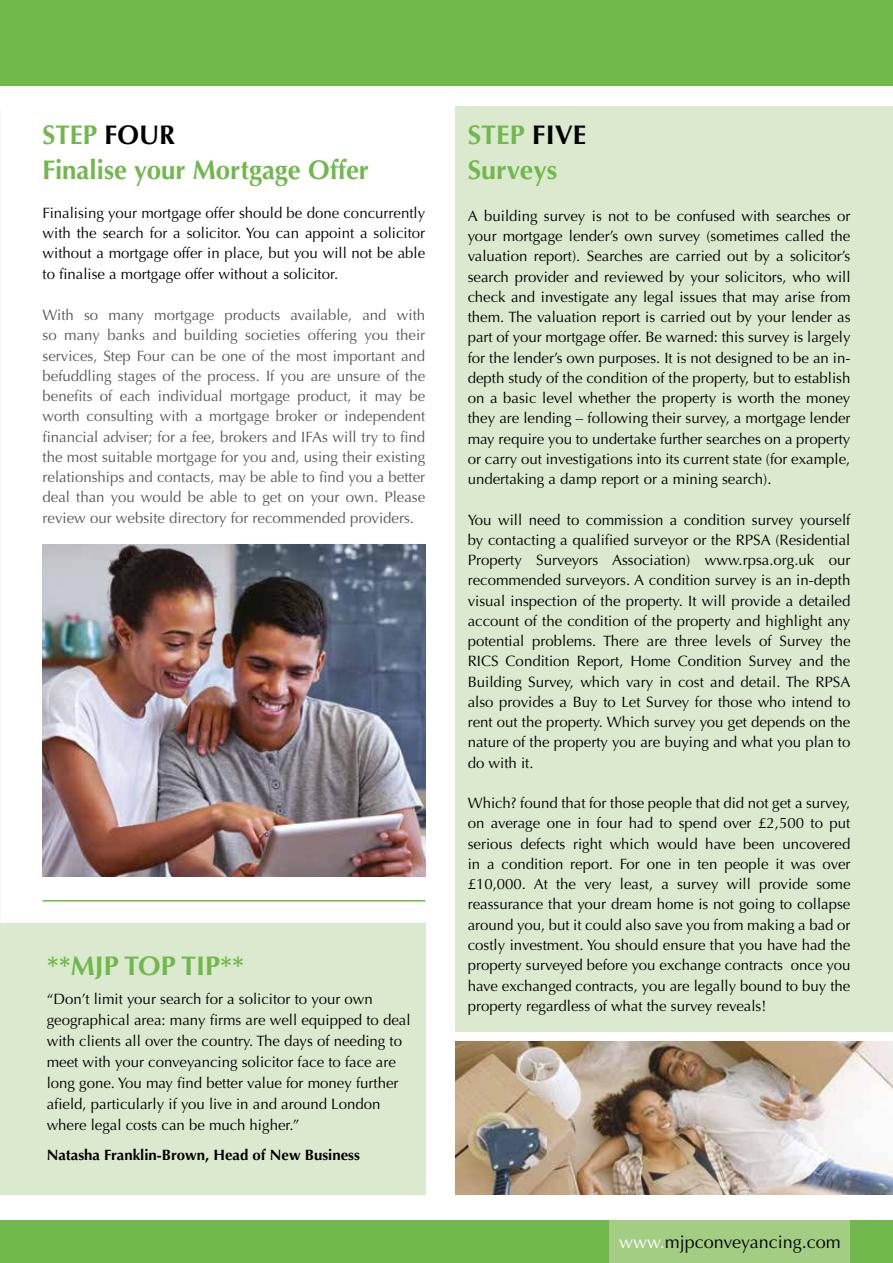
<style>
.page{position:relative;width:893px;height:1263px;background:#fff}
.page>*{position:absolute;margin:0;border:0;box-sizing:border-box;transform-origin:0 0}
.t1{font:700 27px/35.2px "Optima";color:#71b84c;scale:.96 1}
.t2{font:700 27px/35.2px "Optima";color:#71b84c}
.t3{font:18px "Optima";color:#000}
.t4{font:15px/20.2px "Optima";color:#000;text-align:justify}
.t5{font:15px/20.2px "Optima";color:#575756;text-align:justify}
.t6{font:700 15px "Optima";color:#000}
.s1{color:#000}
.s2{color:#fff}
</style>
<div class="page">
<div style="left:0;top:0;width:893px;height:85px;background:#71b84c"></div>
<div style="left:0;top:1220px;width:893px;height:43px;background:#71b84c"></div>
<div style="left:609px;top:1220px;width:241px;height:43px;background:#a4cd84"></div>
<div style="left:455px;top:106px;width:438px;height:926px;background:#dbeace"></div>
<div style="left:0;top:923px;width:425px;height:272px;background:#dbeace"></div>
<img style="left:43px;top:544px;width:382px;height:332px">
<img style="left:455px;top:1042px;width:438px;height:153px">
<hr style="left:43px;top:900px;width:382px;height:1px;background:#71b84c">
<h1 class="t1" style="left:43px;top:117px;width:342px">STEP <span class="s1">FOUR<br></span>Finalise your Mortgage Offer</h1>
<h1 class="t2" style="left:468px;top:117px;width:120px">STEP <span class="s1">FIVE<br></span>Surveys</h1>
<p class="t4" style="left:468px;top:206px;width:384px">A building survey is not to be confused with searches or your mortgage lender’s own survey (sometimes called the valuation report). Searches are carried out by a solicitor’s search provider and reviewed by your solicitors, who will check and investigate any legal issues that may arise from them. The valuation report is carried out by your lender as part of your mortgage offer. Be warned: this survey is largely for the lender’s own purposes. It is not designed to be an in&shy;depth study of the condition of the property, but to establish on a basic level whether the property is worth the money they are lending – following their survey, a mortgage lender may require you to undertake further searches on a property or carry out investigations into its current state (for example, undertaking a damp report or a mining search).</p>
<p class="t4" style="left:468px;top:510px;width:384px">You will need to commission a condition survey yourself by contacting a qualified surveyor or the RPSA (Residential Property Surveyors Association) www.rpsa.org.uk our recommended surveyors. A condition survey is an in-depth visual inspection of the property. It will provide a detailed account of the condition of the property and highlight any potential problems. There are three levels of Survey the RICS Condition Report, Home Condition Survey and the Building Survey, which vary in cost and detail. The RPSA also provides a Buy to Let Survey for those who intend to rent out the property. Which survey you get depends on the nature of the property you are buying and what you plan to do with it.</p>
<p class="t4" style="left:468px;top:793px;width:384px">Which? found that for those people that did not get a survey, on average one in four had to spend over £2,500 to put serious defects right which would have been uncovered in a condition report. For one in ten people it was over £10,000. At the very least, a survey will provide some reassurance that your dream home is not going to collapse around you, but it could also save you from making a bad or costly investment. You should ensure that you have had the property surveyed before you exchange contracts once you have exchanged contracts, you are legally bound to buy the property regardless of what the survey reveals!</p>
<p class="t4" style="left:43px;top:203px;width:384px">Finalising your mortgage offer should be done concurrently with the search for a solicitor. You can appoint a solicitor without a mortgage offer in place, but you will not be able to finalise a mortgage offer without a solicitor.</p>
<p class="t5" style="left:43px;top:305px;width:384px">With so many mortgage products available, and with so many banks and building societies offering you their services, Step Four can be one of the most important and befuddling stages of the process. If you are unsure of the benefits of each individual mortgage product, it may be worth consulting with a mortgage broker or independent financial adviser; for a fee, brokers and IFAs will try to find the most suitable mortgage for you and, using their existing relationships and contacts, may be able to find you a better deal than you would be able to get on your own. Please review our website directory for recommended providers.</p>
<h1 class="t2" style="left:47px;top:948px;width:199px">**MJP TOP TIP**</h1>
<p class="t4" style="left:47px;top:989px;width:365px;line-height:21px;text-align:left">“Don’t limit your search for a solicitor to your own geographical area: many firms are well equipped to deal with clients all over the country. The days of needing to meet with your conveyancing solicitor face to face are long gone. You may find better value for money further afield, particularly if you live in and around London where legal costs can be much higher.”</p>
<p class="t6" style="left:47px;top:1146px;width:315px">Natasha Franklin-Brown, Head of New Business</p>
<p class="t3" style="left:619px;top:1231px;width:223px"><span class="s2">www.</span>mjpconveyancing.com</p>
</div>
